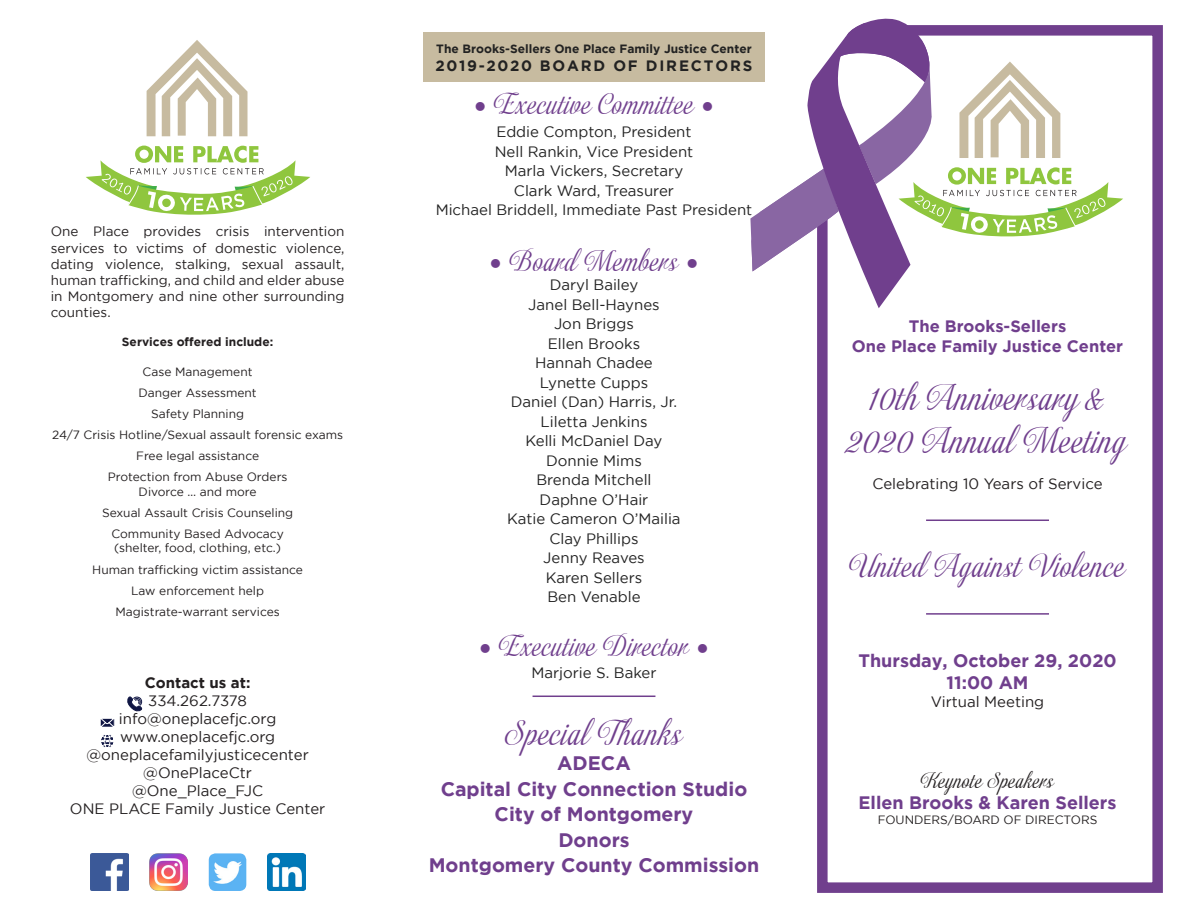
<style>
.page{position:relative;width:1188px;height:918px;background:#fff}
.page>*{position:absolute;margin:0;border:0;box-sizing:border-box;transform-origin:0 0}
.t1{font:30px "Almibar";color:#703f8d}
.t2{font:28.5px "Almibar";color:#703f8d}
.t3{font:27px "Almibar";color:#703f8d}
.t4{font:24px "Almibar";color:#703f8d}
.t5{font:700 19.5px "Gotham";color:#703f8d}
.t6{font:700 18px "Gotham";color:#703f8d}
.t7{font:18px "Almibar";color:#231f20}
.t8{font:700 16.5px "Gotham";color:#703f8d}
.t9{font:15px "Gotham";color:#222}
.t10{font:15px "Gotham";color:#231f20}
.t11{font:700 15px "Gotham";letter-spacing:.125em;color:#222}
.t12{font:700 15px/18px "Gotham";color:#231f20}
.t13{font:13.5px/16.2px "Gotham";color:#231f20;text-align:justify}
.t14{font:12px/14.4px "Gotham";color:#231f20;text-align:center}
.t15{font:700 12px "Gotham";color:#222}
.t16{font:700 12px "Gotham";color:#231f20}
.s1{font-weight:400}
.s2{font-family:"Gotham";font-weight:700;font-size:30px}
</style>
<div class="page">
<div style="left:423px;top:32px;width:342px;height:50px;background:#c7bba0"></div>
<svg style="left:817px;top:25px;width:346px;height:868px"></svg>
<svg style="left:750px;top:18px;width:373px;height:290px"></svg>
<hr style="left:926px;top:520px;width:123px;height:1px;background:#703f8d">
<hr style="left:926px;top:613px;width:123px;height:2px;background:#703f8d">
<hr style="left:533px;top:696px;width:122px;height:1px;background:#703f8d">
<svg style="left:147px;top:40px;width:101px;height:96px"></svg>
<svg style="left:86px;top:146px;width:224px;height:69px"></svg>
<img style="left:91px;top:853px;width:37px;height:38px">
<img style="left:150px;top:853px;width:37px;height:38px">
<img style="left:209px;top:853px;width:37px;height:38px">
<img style="left:268px;top:853px;width:37px;height:38px">
<svg style="left:127px;top:696px;width:16px;height:16px"></svg>
<svg style="left:100px;top:718px;width:15px;height:30px"></svg>
<p class="t13" style="left:51px;top:223px;width:295px">One Place provides crisis intervention services to victims of domestic violence, dating violence, stalking, sexual assault, human trafficking, and child and elder abuse in Montgomery and nine other surrounding counties.</p>
<p class="t16" style="left:122px;top:335px;width:153px">Services offered include:</p>
<p class="t14" style="left:143px;top:364px;width:112px">Case Management</p>
<p class="t14" style="left:139px;top:385px;width:120px">Danger Assessment</p>
<p class="t14" style="left:151px;top:406px;width:94px">Safety Planning</p>
<p class="t14" style="left:52px;top:427px;width:292px">24/7 Crisis Hotline/Sexual assault forensic exams</p>
<p class="t14" style="left:136px;top:448px;width:124px">Free legal assistance</p>
<p class="t14" style="left:108px;top:470px;width:181px">Protection from Abuse Orders<br>Divorce … and more</p>
<p class="t14" style="left:102px;top:505px;width:193px">Sexual Assault Crisis Counseling</p>
<p class="t14" style="left:111px;top:526px;width:174px;text-align:left">Community Based Advocacy (shelter, food, clothing, etc.)</p>
<p class="t14" style="left:92px;top:562px;width:212px">Human trafficking victim assistance</p>
<p class="t14" style="left:131px;top:583px;width:134px">Law enforcement help</p>
<p class="t14" style="left:115px;top:604px;width:166px">Magistrate-warrant services</p>
<p class="t12" style="left:145px;top:673px;width:107px">Contact us at:<br><span class="s1">334.262.7378</span></p>
<p class="t10" style="left:119px;top:710px;width:159px">info@oneplacefjc.org</p>
<p class="t10" style="left:120px;top:728px;width:157px">www.oneplacefjc.org</p>
<p class="t10" style="left:86px;top:746px;width:224px">@oneplacefamilyjusticecenter</p>
<p class="t10" style="left:143px;top:764px;width:110px">@OnePlaceCtr</p>
<p class="t10" style="left:132px;top:782px;width:132px">@One_Place_FJC</p>
<p class="t10" style="left:70px;top:800px;width:257px">ONE PLACE Family Justice Center</p>
<p class="t15" style="left:436px;top:42px;width:317px">The Brooks-Sellers One Place Family Justice Center</p>
<p class="t11" style="left:436px;top:57px;width:318px">2019-2020 BOARD OF DIRECTORS</p>
<p class="t4" style="left:473px;top:88px;width:244px"><span class="s2">•</span> Executive Committee <span class="s2">•</span></p>
<p class="t9" style="left:496px;top:124px;width:197px">Eddie Compton, President</p>
<p class="t9" style="left:495px;top:143px;width:200px">Nell Rankin, Vice President</p>
<p class="t9" style="left:505px;top:163px;width:180px">Marla Vickers, Secretary</p>
<p class="t9" style="left:514px;top:182px;width:162px">Clark Ward, Treasurer</p>
<p class="t9" style="left:436px;top:202px;width:318px">Michael Briddell, Immediate Past President</p>
<p class="t4" style="left:488px;top:245px;width:213px"><span class="s2">•</span> Board Members <span class="s2">•</span></p>
<p class="t9" style="left:550px;top:277px;width:90px">Daryl Bailey</p>
<p class="t9" style="left:528px;top:296px;width:133px">Janel Bell-Haynes</p>
<p class="t9" style="left:554px;top:316px;width:81px">Jon Briggs</p>
<p class="t9" style="left:548px;top:335px;width:94px">Ellen Brooks</p>
<p class="t9" style="left:535px;top:355px;width:119px">Hannah Chadee</p>
<p class="t9" style="left:540px;top:374px;width:110px">Lynette Cupps</p>
<p class="t9" style="left:511px;top:394px;width:168px">Daniel (Dan) Harris, Jr.</p>
<p class="t9" style="left:541px;top:413px;width:108px">Liletta Jenkins</p>
<p class="t9" style="left:525px;top:433px;width:139px">Kelli McDaniel Day</p>
<p class="t9" style="left:546px;top:452px;width:97px">Donnie Mims</p>
<p class="t9" style="left:536px;top:472px;width:117px">Brenda Mitchell</p>
<p class="t9" style="left:540px;top:491px;width:110px">Daphne O’Hair</p>
<p class="t9" style="left:507px;top:511px;width:175px">Katie Cameron O’Mailia</p>
<p class="t9" style="left:549px;top:530px;width:91px">Clay Phillips</p>
<p class="t9" style="left:543px;top:550px;width:103px">Jenny Reaves</p>
<p class="t9" style="left:546px;top:569px;width:98px">Karen Sellers</p>
<p class="t9" style="left:547px;top:589px;width:95px">Ben Venable</p>
<p class="t4" style="left:478px;top:630px;width:234px"><span class="s2">•</span> Executive Director <span class="s2">•</span></p>
<p class="t9" style="left:531px;top:664px;width:127px">Marjorie S. Baker</p>
<p class="t2" style="left:505px;top:714px;width:180px">Special Thanks</p>
<p class="t5" style="left:557px;top:752px;width:75px">ADECA</p>
<p class="t5" style="left:441px;top:777px;width:308px">Capital City Connection Studio</p>
<p class="t5" style="left:495px;top:803px;width:200px">City of Montgomery</p>
<p class="t5" style="left:558px;top:828px;width:73px">Donors</p>
<p class="t5" style="left:429px;top:854px;width:332px">Montgomery County Commission</p>
<p class="t8" style="left:909px;top:316px;width:159px">The Brooks-Sellers</p>
<p class="t8" style="left:852px;top:336px;width:273px">One Place Family Justice Center</p>
<p class="t1" style="left:869px;top:377px;width:239px">10th Anniversary &amp;</p>
<p class="t1" style="left:848px;top:421px;width:282px">2020 Annual Meeting</p>
<p class="t10" style="left:872px;top:475px;width:232px">Celebrating 10 Years of Service</p>
<p class="t3" style="left:849px;top:548px;width:279px">United Against Violence</p>
<p class="t6" style="left:858px;top:651px;width:260px">Thursday, October 29, 2020</p>
<p class="t6" style="left:947px;top:672px;width:84px">11:00 AM</p>
<p class="t10" style="left:931px;top:693px;width:115px">Virtual Meeting</p>
<p class="t7" style="left:921px;top:768px;width:135px">Keynote Speakers</p>
<p class="t6" style="left:859px;top:793px;width:260px">Ellen Brooks &amp; Karen Sellers</p>
<p class="t14" style="left:878px;top:812px;width:221px">FOUNDERS/BOARD OF DIRECTORS</p>
</div>
